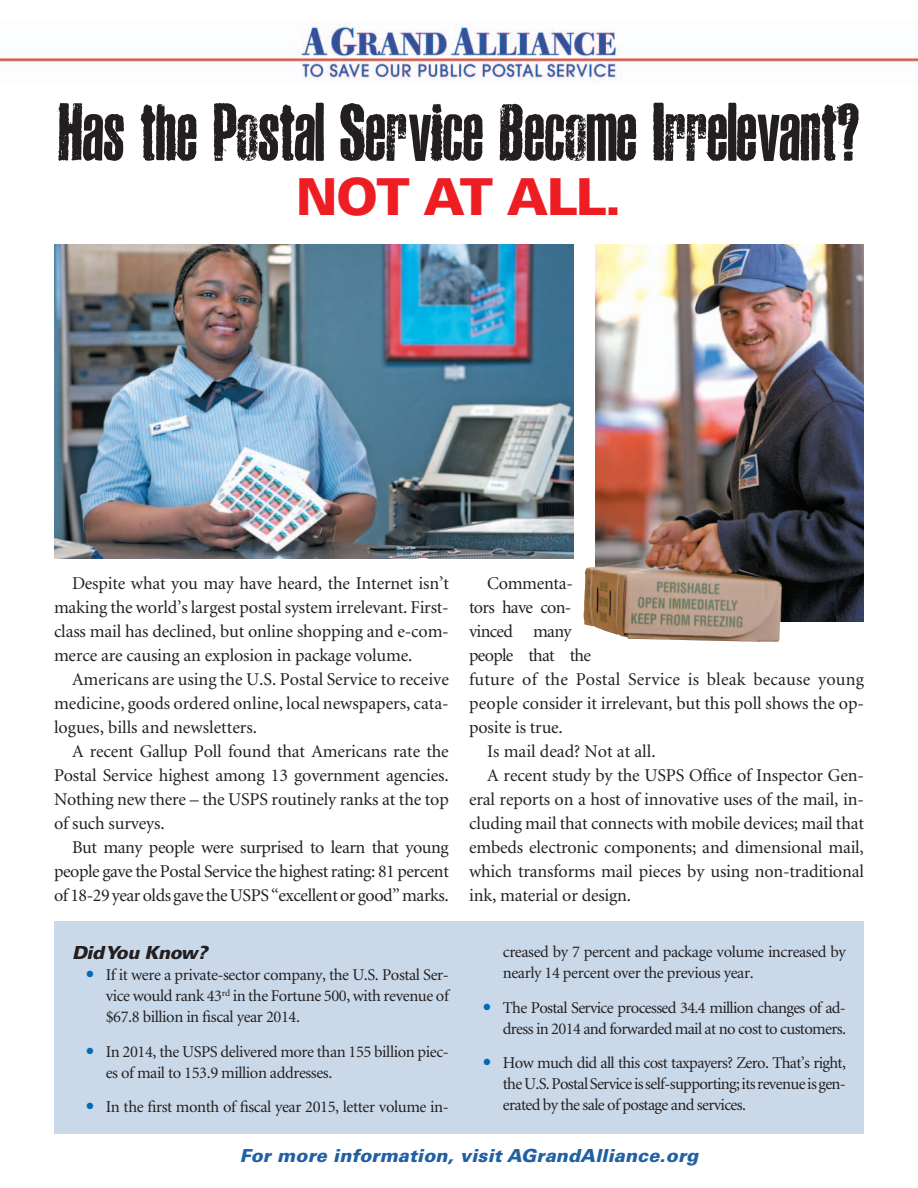
<style>
.page{position:relative;width:918px;height:1188px;background:#fff}
.page>*{position:absolute;margin:0;border:0;box-sizing:border-box;transform-origin:0 0}
.Headline{font:67.5px "Canard";letter-spacing:-.01em;color:#231f20}
.Headline-2{font:900 51px "Univers";letter-spacing:-.03em;color:#ee1d23}
.Body_Copy{font:18px/24px "Minion";letter-spacing:-.01em;color:#231f20;text-align:justify}
.Body_Copy-2{font:italic 900 18px "Univers";letter-spacing:.01em;color:#2160a3}
.Body_Copy-3{font:italic 900 18px "Univers";letter-spacing:-.025em;color:#231f20}
.t1{font:16.5px/21px "Minion";letter-spacing:-.025em;color:#231f20}
</style>
<div class="page">
<div style="left:54px;top:922px;width:810px;height:212px;background:#cad9ea"></div>
<img style="left:54px;top:244px;width:519px;height:314px">
<img style="left:595px;top:244px;width:269px;height:378px">
<img style="left:583px;top:559px;width:199px;height:83px">
<img style="left:0;top:22px;width:918px;height:59px">
<p class="Headline" style="left:58px;top:102px;width:804px">Has the Postal Service Become Irrelevant?</p>
<p class="Headline-2" style="left:296px;top:165px;width:327px">NOT AT ALL.</p>
<p class="Body_Copy" style="left:54px;top:572px;width:396px;text-indent:18px">Despite what you may have heard, the Internet isn’t making the world’s largest postal system irrelevant. First&shy;class mail has declined, but online shopping and e-com&shy;merce are causing an explosion in package volume.</p>
<p class="Body_Copy" style="left:54px;top:668px;width:396px;text-indent:18px">Americans are using the U.S. Postal Service to receive medicine, goods ordered online, local newspapers, cata&shy;logues, bills and newsletters.</p>
<p class="Body_Copy" style="left:54px;top:740px;width:396px;text-indent:18px">A recent Gallup Poll found that Americans rate the Postal Service highest among 13 government agencies.<br>Nothing new there – the USPS routinely ranks at the top of such surveys.</p>
<p class="Body_Copy" style="left:54px;top:836px;width:396px;text-indent:18px">But many people were surprised to learn that young people gave the Postal Service the highest rating: 81 percent of 18-29 year olds gave the USPS “excellent or good” marks.</p>
<p class="Body_Copy" style="left:469px;top:572px;width:396px;text-align:left;text-indent:18px">Commenta-<br>tors have con-<br>vinced many<br>people that the<br>future of the Postal Service is bleak because young people consider it irrelevant, but this poll shows the op&shy;posite is true.</p>
<p class="Body_Copy" style="left:487px;top:740px;width:170px">Is mail dead? Not at all.</p>
<p class="Body_Copy" style="left:469px;top:764px;width:396px;text-indent:18px">A recent study by the USPS Office of Inspector Gen&shy;eral reports on a host of innovative uses of the mail, in&shy;cluding mail that connects with mobile devices; mail that embeds electronic components; and dimensional mail, which transforms mail pieces by using non-traditional ink, material or design.</p>
<p class="t1" style="left:503px;top:942px;width:345px">creased by 7 percent and package volume increased by nearly 14 percent over the previous year.</p>
<p class="t1" style="left:503px;top:998px;width:345px">The Postal Service processed 34.4 million changes of ad&shy;dress in 2014 and forwarded mail at no cost to customers.</p>
<p class="t1" style="left:503px;top:1053px;width:345px;text-align:justify">How much did all this cost taxpayers? Zero. That’s right, the U.S. Postal Service is self-supporting; its revenue is gen&shy;erated by the sale of postage and services.</p>
<p class="Body_Copy-2" style="left:240px;top:1144px;width:460px">For more information, visit AGrandAlliance.org</p>
<p class="Body_Copy-3" style="left:72px;top:941px;width:137px">Did You Know?</p>
<p class="t1" style="left:106px;top:965px;width:345px;text-align:justify">If it were a private-sector company, the U.S. Postal Ser&shy;vice would rank 43<sup>rd</sup> in the Fortune 500, with revenue of $67.8 billion in fiscal year 2014.</p>
<p class="t1" style="left:106px;top:1042px;width:345px">In 2014, the USPS delivered more than 155 billion piec&shy;es of mail to 153.9 million addresses.</p>
<p class="t1" style="left:106px;top:1097px;width:345px">In the first month of fiscal year 2015, letter volume in-</p>
</div>
